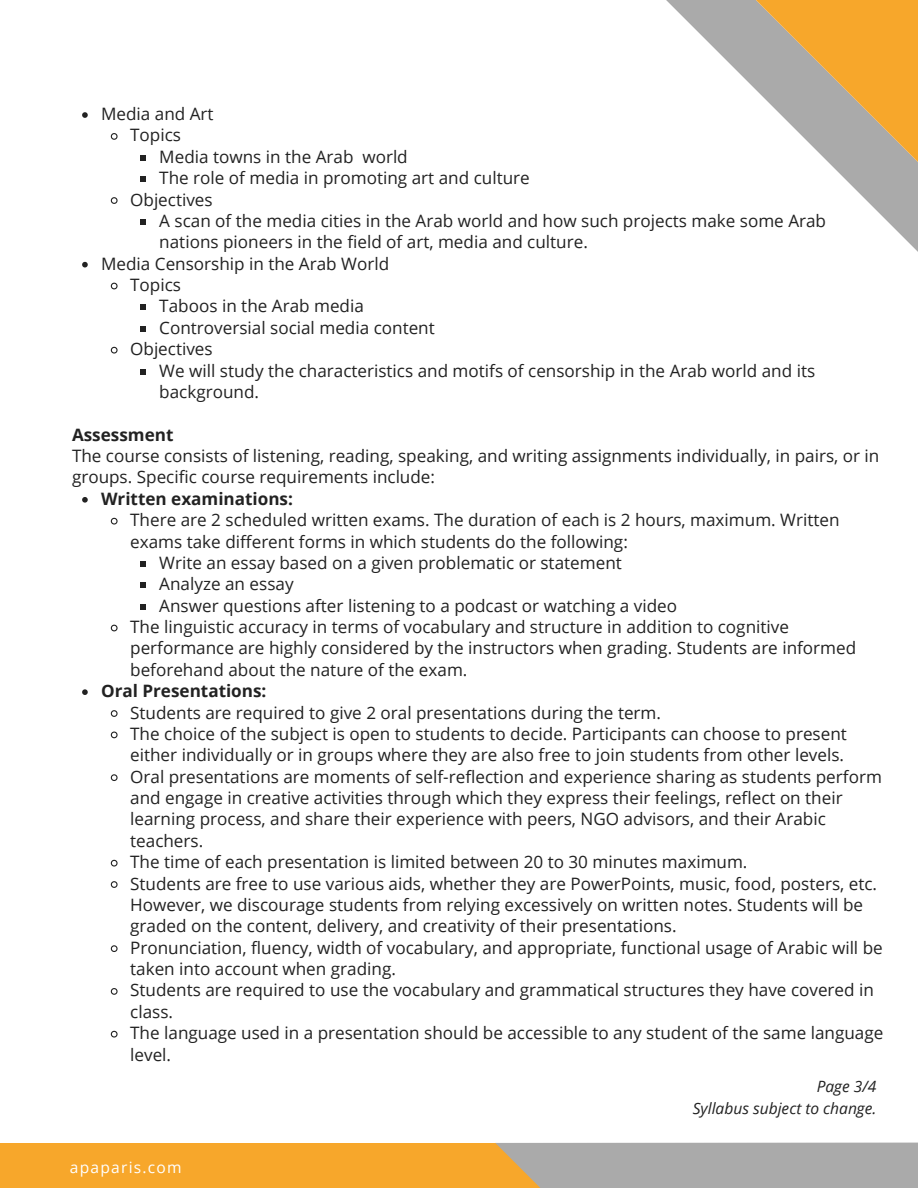
<style>
.page{position:relative;width:918px;height:1188px;background:#fff}
.page>*{position:absolute;margin:0;border:0;box-sizing:border-box;transform-origin:0 0}
.t1{font:17.1px/21.3px "Open Sans";color:#222}
.t2{font:700 17.1px "Open Sans";color:#222}
.t3{font:italic 15.6px "Open Sans";color:#222}
.t4{font:15.6px "Open Sans";letter-spacing:.08em;color:#fff}
</style>
<div class="page">
<div style="left:0;top:1143px;width:745px;height:45px;background:#f7a72b"></div>
<svg style="left:495px;top:1142px;width:423px;height:46px;background:#afaba4"></svg>
<svg style="left:673px;top:0;width:245px;height:247px"></svg>
<svg style="left:82px;top:112px;width:6px;height:6px"></svg>
<svg style="left:110px;top:133px;width:8px;height:7px"></svg>
<svg style="left:141px;top:155px;width:5px;height:6px"></svg>
<svg style="left:141px;top:176px;width:5px;height:6px"></svg>
<svg style="left:110px;top:197px;width:8px;height:7px"></svg>
<svg style="left:141px;top:219px;width:5px;height:6px"></svg>
<svg style="left:82px;top:262px;width:6px;height:5px"></svg>
<svg style="left:110px;top:282px;width:8px;height:8px"></svg>
<svg style="left:141px;top:305px;width:5px;height:5px"></svg>
<svg style="left:141px;top:326px;width:5px;height:6px"></svg>
<svg style="left:110px;top:346px;width:8px;height:8px"></svg>
<svg style="left:141px;top:369px;width:5px;height:5px"></svg>
<svg style="left:82px;top:497px;width:6px;height:6px"></svg>
<svg style="left:110px;top:517px;width:8px;height:8px"></svg>
<svg style="left:141px;top:561px;width:5px;height:6px"></svg>
<svg style="left:141px;top:582px;width:5px;height:6px"></svg>
<svg style="left:141px;top:604px;width:5px;height:5px"></svg>
<svg style="left:110px;top:624px;width:8px;height:8px"></svg>
<svg style="left:82px;top:689px;width:6px;height:6px"></svg>
<svg style="left:110px;top:710px;width:8px;height:7px"></svg>
<svg style="left:110px;top:731px;width:8px;height:8px"></svg>
<svg style="left:110px;top:774px;width:8px;height:7px"></svg>
<svg style="left:110px;top:859px;width:8px;height:8px"></svg>
<svg style="left:110px;top:881px;width:8px;height:7px"></svg>
<svg style="left:110px;top:945px;width:8px;height:7px"></svg>
<svg style="left:110px;top:988px;width:8px;height:7px"></svg>
<svg style="left:110px;top:1030px;width:8px;height:8px"></svg>
<p class="t1" style="left:101px;top:103px;width:114px">Media and Art</p>
<p class="t1" style="left:130px;top:124px;width:52px">Topics</p>
<p class="t1" style="left:159px;top:146px;width:250px">Media towns in the Arab world</p>
<p class="t1" style="left:159px;top:167px;width:372px">The role of media in promoting art and culture</p>
<p class="t1" style="left:130px;top:188px;width:84px">Objectives</p>
<p class="t1" style="left:159px;top:210px;width:668px">A scan of the media cities in the Arab world and how such projects make some Arab nations pioneers in the field of art, media and culture.</p>
<p class="t1" style="left:101px;top:252px;width:290px">Media Censorship in the Arab World</p>
<p class="t1" style="left:130px;top:274px;width:52px">Topics</p>
<p class="t1" style="left:159px;top:295px;width:206px">Taboos in the Arab media</p>
<p class="t1" style="left:159px;top:317px;width:277px">Controversial social media content</p>
<p class="t1" style="left:130px;top:338px;width:84px">Objectives</p>
<p class="t1" style="left:159px;top:359px;width:657px">We will study the characteristics and motifs of censorship in the Arab world and its background.</p>
<p class="t2" style="left:72px;top:422px;width:103px">Assessment</p>
<p class="t1" style="left:72px;top:445px;width:809px">The course consists of listening, reading, speaking, and writing assignments individually, in pairs, or in groups. Specific course requirements include:</p>
<p class="t2" style="left:101px;top:487px;width:193px">Written examinations:</p>
<p class="t1" style="left:130px;top:509px;width:711px">There are 2 scheduled written exams. The duration of each is 2 hours, maximum. Written exams take different forms in which students do the following:</p>
<p class="t1" style="left:159px;top:552px;width:464px">Write an essay based on a given problematic or statement</p>
<p class="t1" style="left:159px;top:573px;width:136px">Analyze an essay</p>
<p class="t1" style="left:159px;top:594px;width:519px">Answer questions after listening to a podcast or watching a video</p>
<p class="t1" style="left:130px;top:616px;width:728px">The linguistic accuracy in terms of vocabulary and structure in addition to cognitive performance are highly considered by the instructors when grading. Students are informed beforehand about the nature of the exam.</p>
<p class="t2" style="left:101px;top:679px;width:167px">Oral Presentations:</p>
<p class="t1" style="left:130px;top:701px;width:532px">Students are required to give 2 oral presentations during the term.</p>
<p class="t1" style="left:130px;top:723px;width:718px">The choice of the subject is open to students to decide. Participants can choose to present either individually or in groups where they are also free to join students from other levels.</p>
<p class="t1" style="left:130px;top:765px;width:753px">Oral presentations are moments of self-reflection and experience sharing as students perform and engage in creative activities through which they express their feelings, reflect on their learning process, and share their experience with peers, NGO advisors, and their Arabic teachers.</p>
<p class="t1" style="left:130px;top:851px;width:619px">The time of each presentation is limited between 20 to 30 minutes maximum.</p>
<p class="t1" style="left:130px;top:872px;width:748px">Students are free to use various aids, whether they are PowerPoints, music, food, posters, etc.<br>However, we discourage students from relying excessively on written notes. Students will be graded on the content, delivery, and creativity of their presentations.</p>
<p class="t1" style="left:130px;top:936px;width:754px">Pronunciation, fluency, width of vocabulary, and appropriate, functional usage of Arabic will be taken into account when grading.</p>
<p class="t1" style="left:130px;top:979px;width:745px">Students are required to use the vocabulary and grammatical structures they have covered in class.</p>
<p class="t1" style="left:130px;top:1022px;width:755px">The language used in a presentation should be accessible to any student of the same language level.</p>
<p class="t4" style="left:70px;top:1156px;width:113px">apaparis.com</p>
<p class="t3" style="left:817px;top:1076px;width:61px">Page 3/4</p>
<p class="t3" style="left:693px;top:1097px;width:185px">Syllabus subject to change.</p>
</div>
